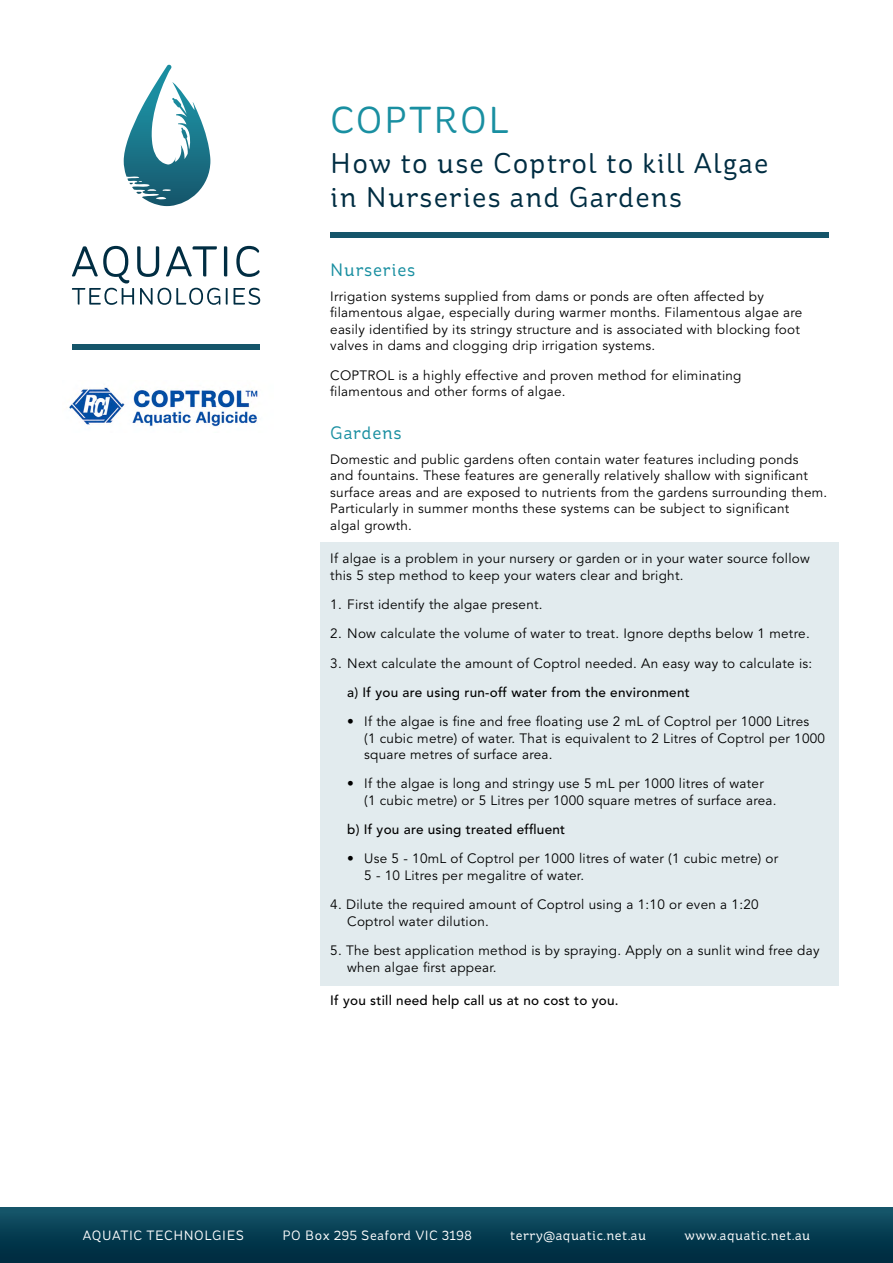
<style>
.page{position:relative;width:893px;height:1263px;background:#fff}
.page>*{position:absolute;margin:0;border:0;box-sizing:border-box;transform-origin:0 0}
.t1{font:37.5px "St Ryde";letter-spacing:.045em;color:#198fa1}
.t2{font:28.5px/34.2px "St Ryde";letter-spacing:.045em;color:#002d42}
.t3{font:18px "St Ryde";letter-spacing:.045em;color:#198fa1}
.t4{font:13.5px/16.5px "Avenir";letter-spacing:.02em;color:#000}
.t5{font:500 13.5px "Avenir";letter-spacing:.02em;color:#000}
.t6{font:13.5px "St Ryde";letter-spacing:.04em;color:#fff}
</style>
<div class="page">
<div style="left:320px;top:542px;width:519px;height:443px;background:#e2ebee"></div>
<svg style="left:124px;top:65px;width:86px;height:141px"></svg>
<svg style="left:236px;top:246px;width:24px;height:31px"></svg>
<svg style="left:72px;top:246px;width:156px;height:59px"></svg>
<svg style="left:234px;top:288px;width:26px;height:17px"></svg>
<div style="left:330px;top:233px;width:499px;height:5px;background:#15556a"></div>
<svg style="left:72px;top:345px;width:187px;height:5px"></svg>
<div style="left:0;top:1208px;width:893px;height:55px;background:linear-gradient(to bottom,#145468,#00263b)"></div>
<img style="left:69px;top:387px;width:189px;height:40px">
<h1 class="t1" style="left:330px;top:97px;width:180px">COPTROL</h1>
<h2 class="t2" style="left:330px;top:146px;width:440px">How to use Coptrol to kill Algae in Nurseries and Gardens</h2>
<h3 class="t3" style="left:330px;top:259px;width:87px">Nurseries</h3>
<p class="t4" style="left:330px;top:288px;width:474px">Irrigation systems supplied from dams or ponds are often affected by filamentous algae, especially during warmer months. Filamentous algae are easily identified by its stringy structure and is associated with blocking foot valves in dams and clogging drip irrigation systems.</p>
<p class="t4" style="left:330px;top:367px;width:413px">COPTROL is a highly effective and proven method for eliminating filamentous and other forms of algae.</p>
<h3 class="t3" style="left:330px;top:422px;width:73px">Gardens</h3>
<p class="t4" style="left:330px;top:451px;width:499px">Domestic and public gardens often contain water features including ponds<br>and fountains. These features are generally relatively shallow with significant surface areas and are exposed to nutrients from the gardens surrounding them.<br>Particularly in summer months these systems can be subject to significant<br>algal growth.</p>
<p class="t4" style="left:330px;top:551px;width:481px">If algae is a problem in your nursery or garden or in your water source follow this 5 step method to keep your waters clear and bright.</p>
<p class="t4" style="left:330px;top:597px;width:214px">1. First identify the algae present.</p>
<p class="t4" style="left:330px;top:626px;width:481px">2. Now calculate the volume of water to treat. Ignore depths below 1 metre.</p>
<p class="t4" style="left:330px;top:655px;width:484px">3. Next calculate the amount of Coptrol needed. An easy way to calculate is:</p>
<p class="t5" style="left:347px;top:684px;width:344px">a) If you are using run-off water from the environment</p>
<p class="t4" style="left:364px;top:714px;width:462px;text-indent:-17px">• If the algae is fine and free floating use 2 mL of Coptrol per 1000 Litres<br>(1 cubic metre) of water. That is equivalent to 2 Litres of Coptrol per 1000 square metres of surface area.</p>
<p class="t4" style="left:364px;top:776px;width:414px;text-indent:-17px">• If the algae is long and stringy use 5 mL per 1000 litres of water (1 cubic metre) or 5 Litres per 1000 square metres of surface area.</p>
<p class="t5" style="left:347px;top:822px;width:220px">b) If you are using treated effluent</p>
<p class="t4" style="left:364px;top:851px;width:416px;text-indent:-17px">• Use 5 - 10mL of Coptrol per 1000 litres of water (1 cubic metre) or<br>5 - 10 Litres per megalitre of water.</p>
<p class="t4" style="left:347px;top:897px;width:413px;text-indent:-17px">4. Dilute the required amount of Coptrol using a 1:10 or even a 1:20<br>Coptrol water dilution.</p>
<p class="t4" style="left:347px;top:942px;width:474px;text-indent:-17px">5. The best application method is by spraying. Apply on a sunlit wind free day when algae first appear.</p>
<p class="t5" style="left:330px;top:992px;width:290px">If you still need help call us at no cost to you.</p>
<p class="t6" style="left:83px;top:1227px;width:163px">AQUATIC TECHNOLGIES</p>
<p class="t6" style="left:282px;top:1227px;width:191px">PO Box 295 Seaford VIC 3198</p>
<p class="t6" style="left:510px;top:1227px;width:137px">terry@aquatic.net.au</p>
<p class="t6" style="left:684px;top:1227px;width:127px">www.aquatic.net.au</p>
</div>
